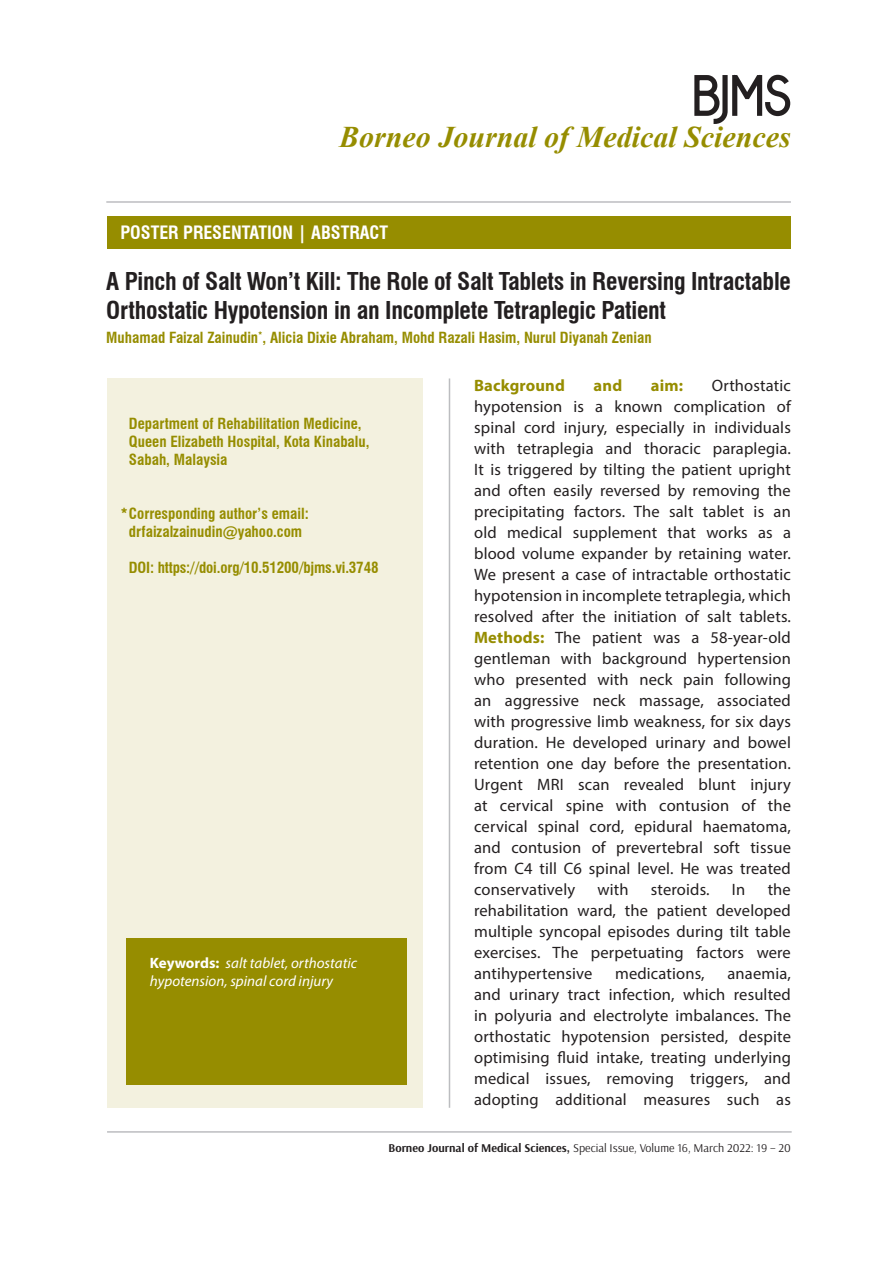
<style>
.page{position:relative;width:893px;height:1263px;background:#fff}
.page>*{position:absolute;margin:0;border:0;box-sizing:border-box;transform-origin:0 0}
.t1{font:italic 700 30px "Times New Roman";color:#968d00}
.t2{font:700 condensed 24px/28.8px "Swiss 721 BT";letter-spacing:-.01em;color:#231f20}
.t3{font:700 condensed 18px "Swiss 721 BT";color:#fff}
.t4{font:16.5px/21px "Myriad Pro";letter-spacing:.01em;color:#231f20;text-align:justify}
.t5{font:700 16.5px "Myriad Pro";letter-spacing:.01em;color:#968d00}
.t6{font:700 condensed 15px/18px "Swiss 721 BT";color:#968d00}
.t7{font:italic 15px/18px "Myriad Pro";color:#fff}
.t8{font:12px "Arsenal";color:#231f20}
.s1{font-weight:700;font-style:normal}
.s2{font-weight:700;color:#968d00}
.s3{font-weight:700}
</style>
<div class="page">
<div style="left:107px;top:216px;width:684px;height:33px;background:#968d00"></div>
<hr style="left:106px;top:201px;width:685px;height:2px;background:#bcbdc0">
<hr style="left:107px;top:1131px;width:685px;height:2px;background:#bcbdc0">
<div style="left:107px;top:378px;width:315px;height:730px;background:#f3f1df"></div>
<div style="left:126px;top:938px;width:281px;height:147px;background:#968d00"></div>
<hr style="left:449px;top:378px;width:1px;height:730px;background:#bcbdc0">
<svg style="left:694px;top:74px;width:97px;height:50px"></svg>
<p class="t1" style="left:339px;top:116px;width:453px">Borneo Journal of Medical Sciences</p>
<p class="t3" style="left:120px;top:222px;width:269px">POSTER PRESENTATION | ABSTRACT</p>
<p class="t2" style="left:106px;top:267px;width:686px">A Pinch of Salt Won’t Kill: The Role of Salt Tablets in Reversing Intractable<br>Orthostatic Hypotension in an Incomplete Tetraplegic Patient</p>
<p class="t6" style="left:106px;top:328px;width:547px">Muhamad Faizal Zainudin<sup>*</sup>, Alicia Dixie Abraham, Mohd Razali Hasim, Nurul Diyanah Zenian</p>
<p class="t6" style="left:129px;top:414px;width:234px">Department of Rehabilitation Medicine,</p>
<p class="t6" style="left:129px;top:432px;width:242px">Queen Elizabeth Hospital, Kota Kinabalu,<br>Sabah, Malaysia</p>
<p class="t6" style="left:120px;top:504px;width:190px">*Corresponding author’s email:</p>
<p class="t6" style="left:129px;top:522px;width:175px">drfaizalzainudin@yahoo.com</p>
<p class="t6" style="left:129px;top:558px;width:251px">DOI: https://doi.org/10.51200/bjms.vi.3748</p>
<p class="t7" style="left:150px;top:954px;width:209px"><span class="s1">Keywords:</span> salt tablet, orthostatic hypotension, spinal cord injury</p>
<p class="t4" style="left:474px;top:375px;width:318px;text-indent:238px">Orthostatic hypotension is a known complication of spinal cord injury, especially in individuals with tetraplegia and thoracic paraplegia.<br>It is triggered by tilting the patient upright and often easily reversed by removing the precipitating factors. The salt tablet is an old medical supplement that works as a blood volume expander by retaining water.<br>We present a case of intractable orthostatic hypotension in incomplete tetraplegia, which resolved after the initiation of salt tablets.<br><span class="s2">Methods:</span> The patient was a 58-year-old gentleman with background hypertension who presented with neck pain following an aggressive neck massage, associated with progressive limb weakness, for six days duration. He developed urinary and bowel retention one day before the presentation.<br>Urgent MRI scan revealed blunt injury at cervical spine with contusion of the cervical spinal cord, epidural haematoma, and contusion of prevertebral soft tissue from C4 till C6 spinal level. He was treated conservatively</p>
<p class="t5" style="left:474px;top:374px;width:92px">Background</p>
<p class="t5" style="left:594px;top:374px;width:30px">and</p>
<p class="t5" style="left:651px;top:374px;width:34px">aim:</p>
<p class="t4" style="left:474px;top:879px;width:318px;text-indent:294px">the rehabilitation ward, the patient developed multiple syncopal episodes during tilt table exercises. The perpetuating factors were antihypertensive</p>
<p class="t4" style="left:597px;top:879px;width:33px">with</p>
<p class="t4" style="left:651px;top:879px;width:60px">steroids.</p>
<p class="t4" style="left:732px;top:879px;width:15px">In</p>
<p class="t4" style="left:615px;top:963px;width:91px">medications,</p>
<p class="t4" style="left:474px;top:963px;width:318px;text-indent:253px">anaemia, and urinary tract infection, which resulted in polyuria and electrolyte imbalances. The orthostatic hypotension persisted, despite optimising fluid intake, treating underlying medical issues, removing triggers, and adopting additional measures such as</p>
<p class="t8" style="left:389px;top:1141px;width:404px"><span class="s3">Borneo Journal of Medical Sciences,</span> Special Issue, Volume 16, March 2022: 19 – 20</p>
</div>
